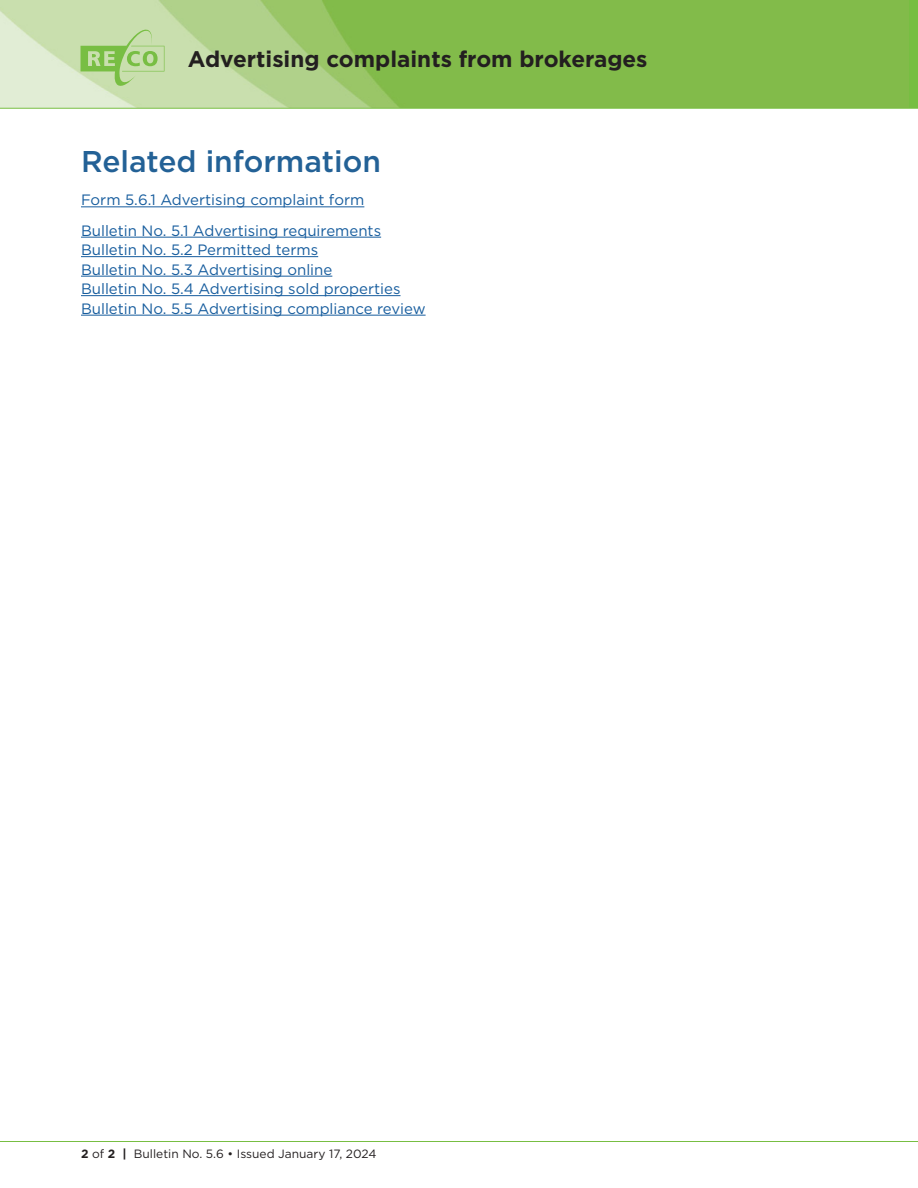
<style>
.page{position:relative;width:918px;height:1188px;background:#fff}
.page>*{position:absolute;margin:0;border:0;box-sizing:border-box;transform-origin:0 0}
.t1{font:500 30px "Gotham";color:#236196}
.t2{font:700 22.5px "Gotham";color:#231f20}
.t3{font:15px "Gotham";color:#175d9e}
.t4{font:12px "Gotham";color:#231f20}
.s1{font-weight:700}
</style>
<div class="page">
<hr style="left:0;top:1141px;width:918px;height:1px;background:#77be42">
<div style="left:890px;top:0;width:28px;height:108px;background:#77be42"></div>
<img style="left:0;top:0;width:908px;height:108px">
<svg style="left:81px;top:27px;width:83px;height:61px;background:#b5d794"></svg>
<hr style="left:0;top:108px;width:918px;height:1px;background:#77be42">
<hr style="left:81px;top:206px;width:283px;height:1px;background:#175d9e">
<hr style="left:81px;top:237px;width:300px;height:1px;background:#175d9e">
<hr style="left:81px;top:256px;width:237px;height:1px;background:#175d9e">
<hr style="left:81px;top:276px;width:251px;height:1px;background:#175d9e">
<hr style="left:81px;top:295px;width:320px;height:1px;background:#175d9e">
<hr style="left:81px;top:315px;width:345px;height:1px;background:#175d9e">
<h2 class="t2" style="left:188px;top:44px;width:461px">Advertising complaints from brokerages</h2>
<h2 class="t1" style="left:81px;top:142px;width:302px">Related information</h2>
<p class="t3" style="left:81px;top:190px;width:285px">Form 5.6.1 Advertising complaint form</p>
<p class="t3" style="left:81px;top:221px;width:302px">Bulletin No. 5.1 Advertising requirements</p>
<p class="t3" style="left:81px;top:240px;width:239px">Bulletin No. 5.2 Permitted terms</p>
<p class="t3" style="left:81px;top:260px;width:253px">Bulletin No. 5.3 Advertising online</p>
<p class="t3" style="left:81px;top:279px;width:321px">Bulletin No. 5.4 Advertising sold properties</p>
<p class="t3" style="left:81px;top:299px;width:346px">Bulletin No. 5.5 Advertising compliance review</p>
<p class="t4" style="left:81px;top:1146px;width:297px"><span class="s1">2</span> of <span class="s1">2 |</span> Bulletin No. 5.6 • Issued January 17, 2024</p>
</div>
